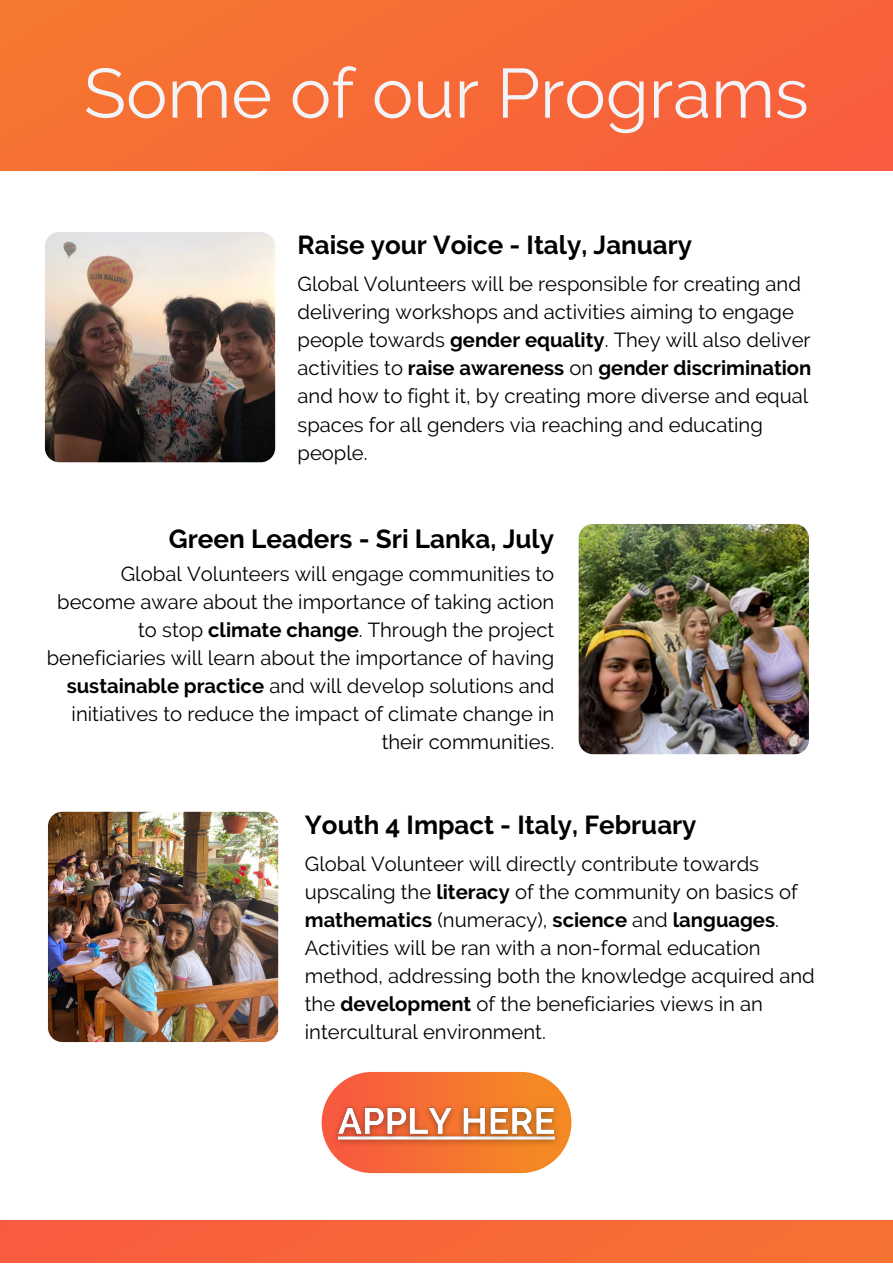
<style>
.page{position:relative;width:893px;height:1264px;background:#fff}
.page>*{position:absolute;margin:0;border:0;box-sizing:border-box;transform-origin:0 0}
.t1{font:69.45px "Raleway";color:#f3f4f7}
.t2{font:700 26.1px "Raleway";color:#000}
.t3{font:700 25.95px "Raleway";color:#000}
.t4{font:20.25px/28px "Raleway";color:#000}
.s1{font-weight:700}
</style>
<div class="page">
<div style="left:0;top:0;width:892px;height:171px;background:#f76a37"></div>
<div style="left:0;top:1220px;width:892px;height:42px;background:#f76639"></div>
<img style="left:45px;top:232px;width:230px;height:230px;border-radius:14px">
<img style="left:48px;top:811px;width:230px;height:230px;border-radius:14px">
<img style="left:578px;top:524px;width:230px;height:230px;border-radius:14px">
<div style="left:321px;top:1071px;width:250px;height:102px;background:linear-gradient(to right,#f9614c,#f48f24);border-radius:51px"></div>
<img style="left:327px;top:1090px;width:238px;height:64px">
<h1 class="t1" style="left:84px;top:52px;width:726px">Some of our Programs</h1>
<p class="t3" style="left:297px;top:230px;width:396px">Raise your Voice - Italy, January</p>
<p class="t4" style="left:297px;top:270px;width:515px">Global Volunteers will be responsible for creating and delivering workshops and activities aiming to engage people towards <span class="s1">gender equality</span>. They will also deliver activities to <span class="s1">raise awareness</span> on <span class="s1">gender discrimination </span>and how to fight it, by creating more diverse and equal spaces for all genders via reaching and educating people.</p>
<p class="t2" style="left:169px;top:524px;width:387px">Green Leaders - Sri Lanka, July</p>
<p class="t4" style="left:47px;top:559px;width:509px;text-align:right">Global Volunteers will engage communities to become aware about the importance of taking action to stop <span class="s1">climate change</span>. Through the project beneficiaries will learn about the importance of having <span class="s1">sustainable practice</span> and will develop solutions and initiatives to reduce the impact of climate change in their communities.</p>
<p class="t3" style="left:305px;top:809px;width:393px">Youth 4 Impact - Italy, February</p>
<p class="t4" style="left:305px;top:849px;width:511px">Global Volunteer will directly contribute towards upscaling the <span class="s1">literacy</span> of the community on basics of <span class="s1">mathematics</span> (numeracy), <span class="s1">science</span> and <span class="s1">languages</span>.<br>Activities will be ran with a non-formal education method, addressing both the knowledge acquired and the <span class="s1">development</span> of the beneficiaries views in an intercultural environment.</p>
</div>
